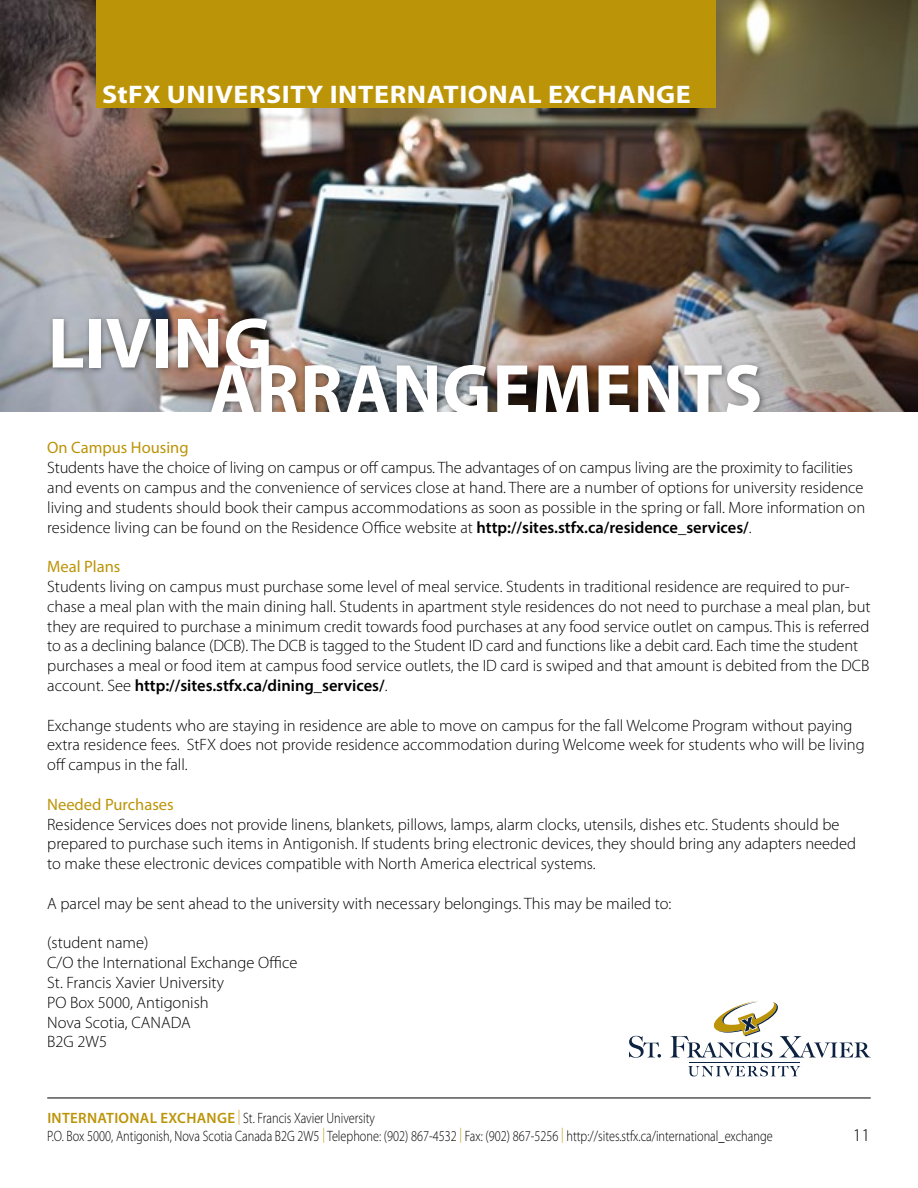
<style>
.page{position:relative;width:918px;height:1188px;background:#fff}
.page>*{position:absolute;margin:0;border:0;box-sizing:border-box;transform-origin:0 0}
.t1{font:700 72px "Myriad Pro";letter-spacing:.01em;color:#fff}
.t2{font:700 25.5px "Myriad Pro";letter-spacing:.02em;color:#fff;scale:1.1 1}
.t3{font:300 18px "Myriad Pro";color:#000}
.t4{font:300 16.5px/19.8px "Myriad Pro";color:#000}
.t5{font:16.5px "Myriad Pro";color:#bc9408}
.t6{font:300 15px/18px "Myriad Pro";color:#000;scale:.82 1}
.s1{font-weight:600}
.s2{font-weight:600;color:#bc9408}
.s3{color:#bc9408}
</style>
<div class="page">
<svg style="left:629px;top:1036px;width:32px;height:22px"></svg>
<svg style="left:670px;top:1001px;width:201px;height:57px"></svg>
<svg style="left:688px;top:1066px;width:112px;height:10px"></svg>
<hr style="left:689px;top:1062px;width:110px;height:1px;background:#0d2240">
<hr style="left:47px;top:1098px;width:824px;height:1px;background:#000">
<img style="left:0;top:0;width:918px;height:412px">
<div style="left:96px;top:0;width:620px;height:108px;background:#bc9408"></div>
<div style="left:48px;top:314px;width:719px;height:108px;background:#000;opacity:.45"></div>
<div style="left:0;top:412px;width:918px;height:26px;background:#fff"></div>
<h2 class="t2" style="left:102px;top:78px;width:537px">StFX UNIVERSITY INTERNATIONAL EXCHANGE</h2>
<h1 class="t1" style="left:48px;top:296px;width:226px">LIVING</h1>
<h1 class="t1" style="left:209px;top:343px;width:555px">ARRANGEMENTS</h1>
<p class="t5" style="left:47px;top:438px;width:143px">On Campus Housing</p>
<p class="t4" style="left:47px;top:458px;width:819px">Students have the choice of living on campus or off campus. The advantages of on campus living are the proximity to facilities and events on campus and the convenience of services close at hand. There are a number of options for university residence living and students should book their campus accommodations as soon as possible in the spring or fall. More information on residence living can be found on the Residence Office website at <span class="s1">http://sites.stfx.ca/residence_services/</span>.</p>
<p class="t5" style="left:47px;top:556px;width:75px">Meal Plans</p>
<p class="t4" style="left:47px;top:576px;width:825px">Students living on campus must purchase some level of meal service. Students in traditional residence are required to pur&shy;chase a meal plan with the main dining hall. Students in apartment style residences do not need to purchase a meal plan, but they are required to purchase a minimum credit towards food purchases at any food service outlet on campus. This is referred to as a declining balance (DCB). The DCB is tagged to the Student ID card and functions like a debit card. Each time the student purchases a meal or food item at campus food service outlets, the ID card is swiped and that amount is debited from the DCB account. See <span class="s1">http://sites.stfx.ca/dining_services/</span>.</p>
<p class="t4" style="left:47px;top:715px;width:819px">Exchange students who are staying in residence are able to move on campus for the fall Welcome Program without paying extra residence fees. StFX does not provide residence accommodation during Welcome week for students who will be living off campus in the fall.</p>
<p class="t5" style="left:47px;top:794px;width:128px">Needed Purchases</p>
<p class="t4" style="left:47px;top:814px;width:811px">Residence Services does not provide linens, blankets, pillows, lamps, alarm clocks, utensils, dishes etc. Students should be prepared to purchase such items in Antigonish. If students bring electronic devices, they should bring any adapters needed to make these electronic devices compatible with North America electrical systems.</p>
<p class="t4" style="left:47px;top:893px;width:626px">A parcel may be sent ahead to the university with necessary belongings. This may be mailed to:</p>
<p class="t4" style="left:47px;top:933px;width:252px">(student name)<br>C/O the International Exchange Office<br>St. Francis Xavier University<br>PO Box 5000, Antigonish<br>Nova Scotia, CANADA<br>B2G 2W5</p>
<p class="t6" style="left:47px;top:1109px;width:886px"><span class="s2">INTERNATIONAL EXCHANGE</span> <span class="s3">|</span> St. Francis Xavier University<br>P.O. Box 5000, Antigonish, Nova Scotia Canada B2G 2W5 <span class="s3">|</span> Telephone: (902) 867-4532 <span class="s3">|</span> Fax: (902) 867-5256 <span class="s3">|</span> http://sites.stfx.ca/international_exchange</p>
<p class="t3" style="left:853px;top:1124px;width:19px">11</p>
</div>
